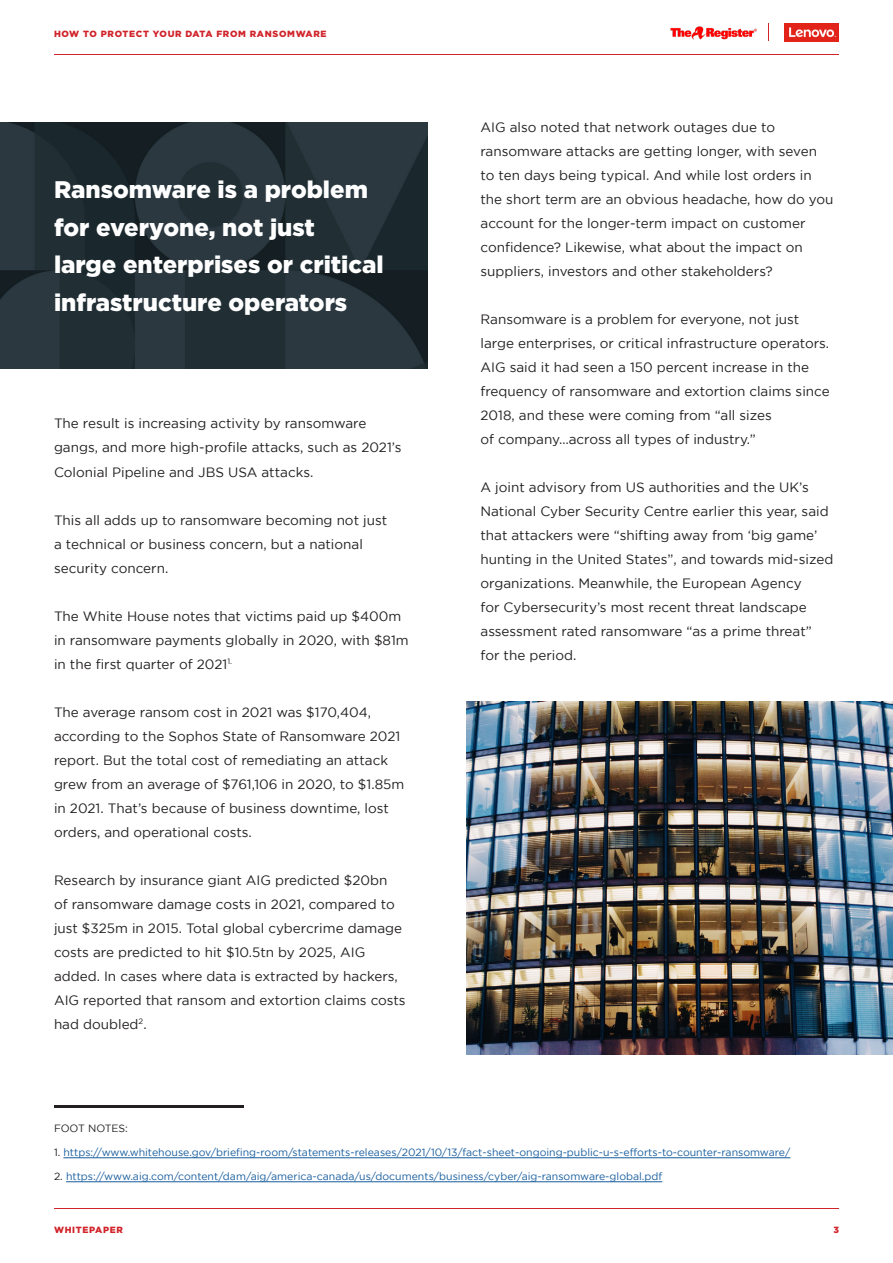
<style>
.page{position:relative;width:893px;height:1263px;background:#fff}
.page>*{position:absolute;margin:0;border:0;box-sizing:border-box;transform-origin:0 0}
.t1{font:900 24px/37.5px "Gotham";color:#fff}
.t2{font:13.5px/24px "Gotham";color:#231f20}
.t3{font:10.5px "Gotham";color:#175d9e}
.t4{font:10.5px "Gotham";color:#231f20}
.t5{font:900 9px "Gotham";letter-spacing:.075em;color:#d1232a}
.s1{color:#231f20}
</style>
<div class="page">
<hr style="left:54px;top:54px;width:785px;height:1px;background:#d1232a">
<hr style="left:54px;top:1208px;width:785px;height:1px;background:#d1232a">
<img style="left:670px;top:26px;width:87px;height:14px">
<img style="left:784px;top:23px;width:55px;height:19px">
<svg style="left:768px;top:23px;width:1px;height:18px"></svg>
<img style="left:466px;top:702px;width:427px;height:352px">
<img style="left:0;top:122px;width:428px;height:247px">
<hr style="left:63px;top:1157px;width:727px;height:1px;background:#175d9e">
<hr style="left:66px;top:1181px;width:596px;height:1px;background:#175d9e">
<hr style="left:54px;top:1106px;width:189px;height:2px;background:#231f20">
<p class="t5" style="left:54px;top:29px;width:274px">HOW TO PROTECT YOUR DATA FROM RANSOMWARE</p>
<p class="t1" style="left:54px;top:170px;width:331px">Ransomware is a problem for everyone, not just<br>large enterprises or critical infrastructure operators</p>
<p class="t2" style="left:54px;top:411px;width:349px">The result is increasing activity by ransomware gangs, and more high-profile attacks, such as 2021’s<br>Colonial Pipeline and JBS USA attacks.</p>
<p class="t2" style="left:54px;top:507px;width:335px">This all adds up to ransomware becoming not just</p>
<p class="t2" style="left:54px;top:531px;width:310px">a technical or business concern, but a national security concern.</p>
<p class="t2" style="left:54px;top:603px;width:356px">The White House notes that victims paid up $400m in ransomware payments globally in 2020, with $81m in the first quarter of 2021<sup>1.</sup></p>
<p class="t2" style="left:54px;top:699px;width:352px">The average ransom cost in 2021 was $170,404, according to the Sophos State of Ransomware 2021 report. But the total cost of remediating an attack grew from an average of $761,106 in 2020, to $1.85m in 2021. That’s because of business downtime, lost orders, and operational costs.</p>
<p class="t2" style="left:54px;top:867px;width:353px">Research by insurance giant AIG predicted $20bn<br>of ransomware damage costs in 2021, compared to just $325m in 2015. Total global cybercrime damage costs are predicted to hit $10.5tn by 2025, AIG added. In cases where data is extracted by hackers, AIG reported that ransom and extortion claims costs had doubled<sup>2</sup>.</p>
<p class="t2" style="left:480px;top:115px;width:354px">AIG also noted that network outages due to ransomware attacks are getting longer, with seven to ten days being typical. And while lost orders in the short term are an obvious headache, how do you account for the longer-term impact on customer confidence? Likewise, what about the impact on suppliers, investors and other stakeholders?</p>
<p class="t2" style="left:480px;top:307px;width:351px">Ransomware is a problem for everyone, not just large enterprises, or critical infrastructure operators.<br>AIG said it had seen a 150 percent increase in the frequency of ransomware and extortion claims since 2018, and these were coming from “all sizes</p>
<p class="t2" style="left:480px;top:427px;width:277px">of company…across all types of industry.”</p>
<p class="t2" style="left:480px;top:475px;width:354px">A joint advisory from US authorities and the UK’s National Cyber Security Centre earlier this year, said that attackers were “shifting away from ‘big game’ hunting in the United States”, and towards mid-sized organizations. Meanwhile, the European Agency<br>for Cybersecurity’s most recent threat landscape assessment rated ransomware “as a prime threat”</p>
<p class="t2" style="left:480px;top:643px;width:97px">for the period.</p>
<p class="t4" style="left:54px;top:1123px;width:75px">FOOT NOTES:</p>
<p class="t3" style="left:54px;top:1147px;width:738px"><span class="s1">1.</span> https://www.whitehouse.gov/briefing-room/statements-releases/2021/10/13/fact-sheet-ongoing-public-u-s-efforts-to-counter-ransomware/</p>
<p class="t3" style="left:54px;top:1171px;width:610px"><span class="s1">2.</span> https://www.aig.com/content/dam/aig/america-canada/us/documents/business/cyber/aig-ransomware-global.pdf</p>
<p class="t5" style="left:54px;top:1225px;width:70px">WHITEPAPER</p>
<p class="t5" style="left:833px;top:1225px;width:7px">3</p>
</div>
